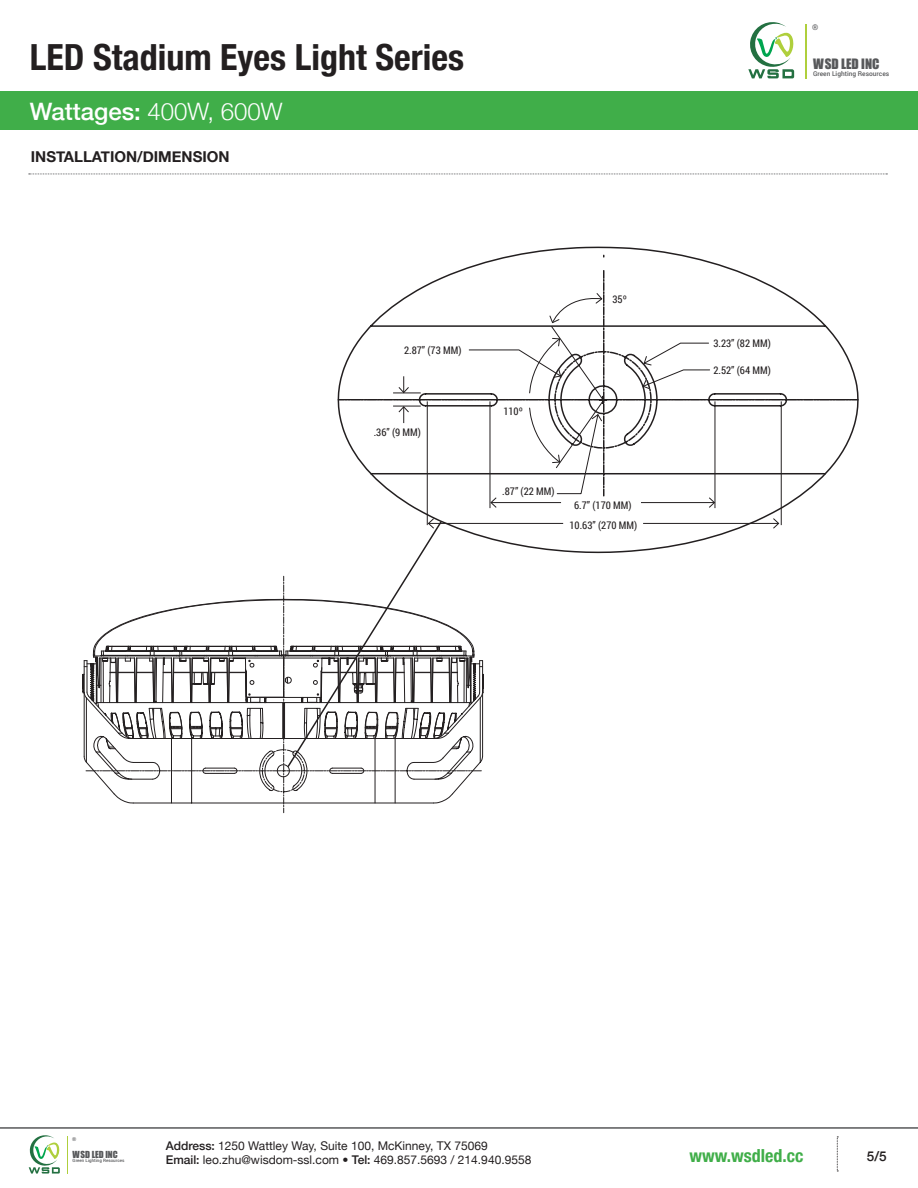
<style>
.page{position:relative;width:918px;height:1188px;background:#fff}
.page>*{position:absolute;margin:0;border:0;box-sizing:border-box;transform-origin:0 0}
.t1{font:700 condensed 36px "Helvetica Neue";color:#231f20}
.t2{font:500 24px "Helvetica Neue";color:#fff}
.t3{font:700 condensed 18px "Helvetica Neue";color:#40ae49}
.t4{font:700 15px "Helvetica Neue";color:#231f20}
.t5{font:500 13.5px "Helvetica Neue";color:#231f20}
.t6{font:13.2px "Impact";color:#57585a}
.t7{font:12px "Helvetica Neue";color:#231f20}
.t8{font:10.5px "Roboto Condensed";color:#231f20}
.t9{font:9px "Impact";color:#57585a}
.t10{font:500 7.95px "Roboto";color:#57585a}
.t11{font:500 6.6px "Roboto";color:#57585a}
.t12{font:500 5.4px "Roboto";color:#57585a}
.t13{font:500 4.5px "Roboto";color:#57585a}
.s1{font-weight:300}
.s2{font-weight:500}
</style>
<div class="page">
<svg style="left:29px;top:174px;width:858px;height:1px"></svg>
<hr style="left:0;top:1127px;width:918px;height:2px;background:#57585a">
<hr style="left:67px;top:1136px;width:1px;height:38px;background:#afcf3c">
<svg style="left:29px;top:1135px;width:31px;height:39px"></svg>
<div style="left:0;top:91px;width:918px;height:38px;background:#40ae49"></div>
<svg style="left:837px;top:1137px;width:1px;height:35px"></svg>
<hr style="left:805px;top:24px;width:1px;height:54px;background:#afcf3c">
<svg style="left:748px;top:22px;width:47px;height:56px"></svg>
<svg style="left:337px;top:246px;width:522px;height:308px"></svg>
<svg style="left:642px;top:342px;width:68px;height:48px"></svg>
<hr style="left:715px;top:401px;width:1px;height:107px;background:#231f20">
<hr style="left:427px;top:401px;width:1px;height:124px;background:#231f20">
<hr style="left:781px;top:401px;width:1px;height:124px;background:#231f20">
<svg style="left:468px;top:292px;width:136px;height:216px"></svg>
<hr style="left:429px;top:523px;width:134px;height:1px;background:#231f20">
<svg style="left:82px;top:518px;width:402px;height:286px"></svg>
<hr style="left:641px;top:502px;width:73px;height:1px;background:#231f20">
<svg style="left:708px;top:497px;width:8px;height:11px"></svg>
<hr style="left:643px;top:523px;width:136px;height:1px;background:#231f20">
<svg style="left:772px;top:518px;width:8px;height:11px"></svg>
<svg style="left:393px;top:406px;width:28px;height:17px"></svg>
<svg style="left:393px;top:376px;width:28px;height:18px"></svg>
<p class="t1" style="left:30px;top:27px;width:436px">LED Stadium Eyes Light Series</p>
<p class="t2" style="left:30px;top:92px;width:254px">Wattages: <span class="s1">400W, 600W</span></p>
<p class="t4" style="left:31px;top:145px;width:200px">INSTALLATION/DIMENSION</p>
<p class="t8" style="left:404px;top:343px;width:59px">2.87” (73 MM)</p>
<p class="t8" style="left:374px;top:425px;width:49px">.36” (9 MM)</p>
<p class="t8" style="left:612px;top:292px;width:16px">35º</p>
<p class="t8" style="left:503px;top:404px;width:21px">110º</p>
<p class="t8" style="left:502px;top:484px;width:54px">.87” (22 MM)</p>
<p class="t8" style="left:574px;top:498px;width:59px">6.7” (170 MM)</p>
<p class="t8" style="left:569px;top:518px;width:69px">10.63” (270 MM)</p>
<p class="t10" style="left:812px;top:21px;width:8px">®</p>
<p class="t6" style="left:813px;top:53px;width:68px">WSD LED INC</p>
<p class="t11" style="left:813px;top:69px;width:78px">Green Lighting Resources</p>
<p class="t8" style="left:713px;top:336px;width:59px">3.23” (82 MM)</p>
<p class="t8" style="left:713px;top:363px;width:59px">2.52” (64 MM)</p>
<p class="t12" style="left:72px;top:1135px;width:6px">®</p>
<p class="t9" style="left:73px;top:1147px;width:47px">WSD LED INC</p>
<p class="t13" style="left:73px;top:1158px;width:53px">Green Lighting Resources</p>
<p class="t7" style="left:166px;top:1137px;width:323px"><span class="s2">Address:</span> 1250 Wattley Way, Suite 100, McKinney, TX 75069</p>
<p class="t7" style="left:166px;top:1151px;width:367px"><span class="s2">Email:</span> leo.zhu@wisdom-ssl.com <span class="s2">• Tel:</span> 469.857.5693 / 214.940.9558</p>
<p class="t3" style="left:690px;top:1140px;width:115px">www.wsdled.cc</p>
<p class="t5" style="left:867px;top:1146px;width:21px">5/5</p>
</div>
